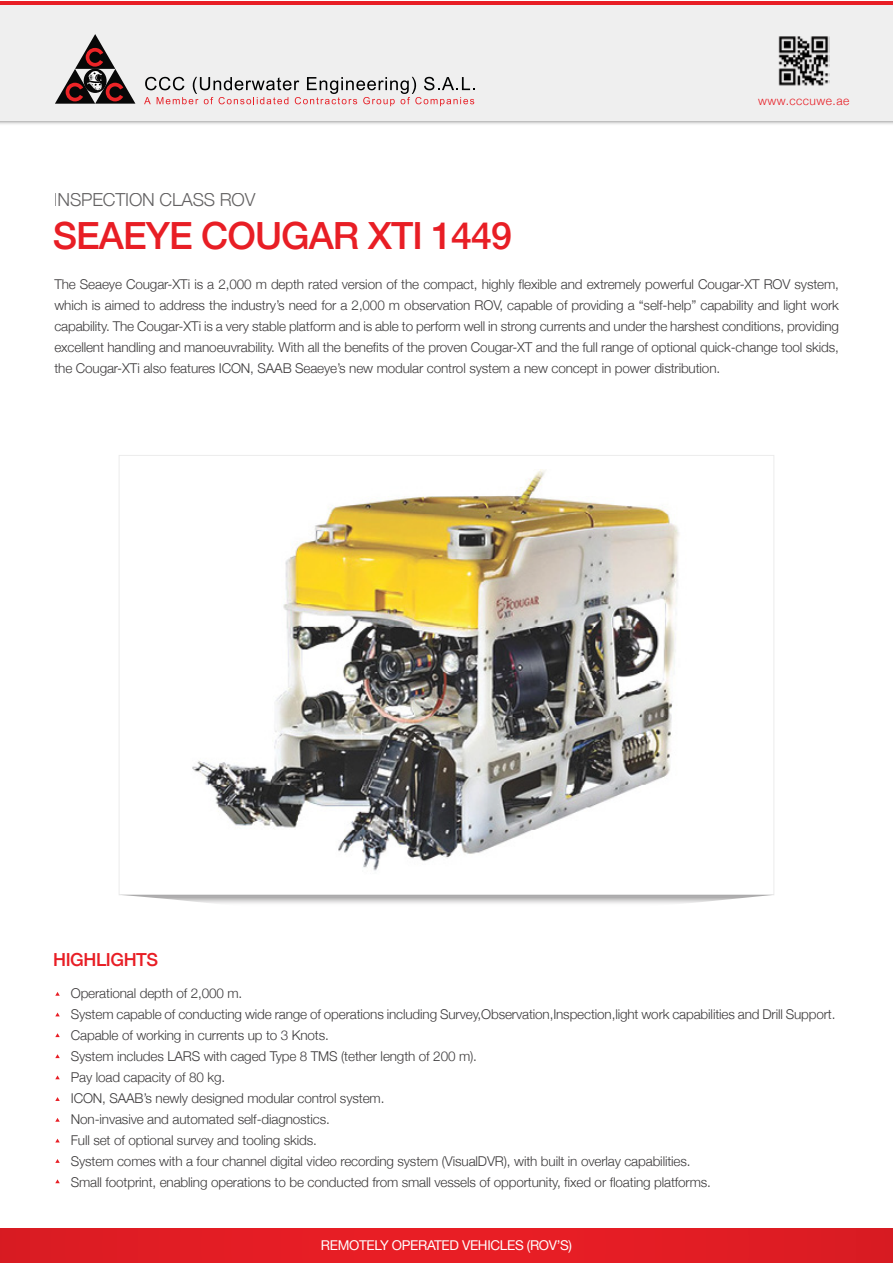
<style>
.page{position:relative;width:893px;height:1263px;background:#fff}
.page>*{position:absolute;margin:0;border:0;box-sizing:border-box;transform-origin:0 0}
.t1{font:500 37.5px "Helvetica Neue";letter-spacing:-.025em;color:#e81e25}
.t2{font:300 18px "Helvetica Neue";letter-spacing:-.01em;color:#3c3a3b}
.t3{font:500 18px "Helvetica Neue";letter-spacing:-.025em;color:#e81e25}
.t4{font:300 13.5px/21px "Helvetica Neue";letter-spacing:-.01em;color:#3c3a3b;text-align:justify}
.t5{font:13.5px "Helvetica Neue";letter-spacing:-.025em;color:#fff}
.t6{font:300 12px "Helvetica Neue";letter-spacing:.04em;color:#e81e25}
</style>
<div class="page">
<div style="left:0;top:2px;width:892px;height:120px;background:#efefef"></div>
<svg style="left:144px;top:77px;width:331px;height:29px"></svg>
<svg style="left:55px;top:34px;width:80px;height:70px"></svg>
<svg style="left:55px;top:992px;width:5px;height:4px"></svg>
<svg style="left:55px;top:1012px;width:5px;height:4px"></svg>
<svg style="left:55px;top:1033px;width:5px;height:4px"></svg>
<svg style="left:55px;top:1054px;width:5px;height:4px"></svg>
<svg style="left:55px;top:1097px;width:5px;height:4px"></svg>
<svg style="left:55px;top:1075px;width:5px;height:4px"></svg>
<svg style="left:55px;top:1118px;width:5px;height:4px"></svg>
<svg style="left:55px;top:1138px;width:5px;height:4px"></svg>
<svg style="left:55px;top:1159px;width:5px;height:4px"></svg>
<svg style="left:55px;top:1179px;width:5px;height:4px"></svg>
<hr style="left:0;top:1px;width:892px;height:3px;background:#e81e25">
<img style="left:778px;top:36px;width:52px;height:50px">
<div style="left:0;top:1229px;width:892px;height:34px;background:#e31d24"></div>
<svg style="left:122px;top:895px;width:650px;height:9px"></svg>
<svg style="left:119px;top:455px;width:655px;height:440px"></svg>
<svg style="left:0;top:122px;width:892px;height:2px;background:#e0e0e0"></svg>
<h2 class="t2" style="left:54px;top:189px;width:203px">INSPECTION CLASS ROV</h2>
<h1 class="t1" style="left:53px;top:213px;width:460px">SEAEYE COUGAR XTI 1449</h1>
<p class="t6" style="left:758px;top:93px;width:93px">www.cccuwe.ae</p>
<p class="t4" style="left:54px;top:273px;width:786px">The Seaeye Cougar-XTi is a 2,000 m depth rated version of the compact, highly flexible and extremely powerful Cougar-XT ROV system, which is aimed to address the industry’s need for a 2,000 m observation ROV, capable of providing a “self-help” capability and light work capability. The Cougar-XTi is a very stable platform and is able to perform well in strong currents and under the harshest conditions, providing excellent handling and manoeuvrability. With all the benefits of the proven Cougar-XT and the full range of optional quick-change tool skids, the Cougar-XTi also features ICON, SAAB Seaeye’s new modular control system a new concept in power distribution.</p>
<h2 class="t3" style="left:53px;top:948px;width:106px">HIGHLIGHTS</h2>
<p class="t4" style="left:71px;top:982px;width:766px;text-align:left">Operational depth of 2,000 m.<br>System capable of conducting wide range of operations including Survey,Observation,Inspection,light work capabilities and Drill Support.<br>Capable of working in currents up to 3 Knots.<br>System includes LARS with caged Type 8 TMS (tether length of 200 m).<br>Pay load capacity of 80 kg.<br>ICON, SAAB’s newly designed modular control system.<br>Non-invasive and automated self-diagnostics.<br>Full set of optional survey and tooling skids.<br>System comes with a four channel digital video recording system (VisualDVR), with built in overlay capabilities.<br>Small footprint, enabling operations to be conducted from small vessels of opportunity, fixed or floating platforms.</p>
<p class="t5" style="left:321px;top:1237px;width:253px">REMOTELY OPERATED VEHICLES (ROV’S)</p>
</div>
